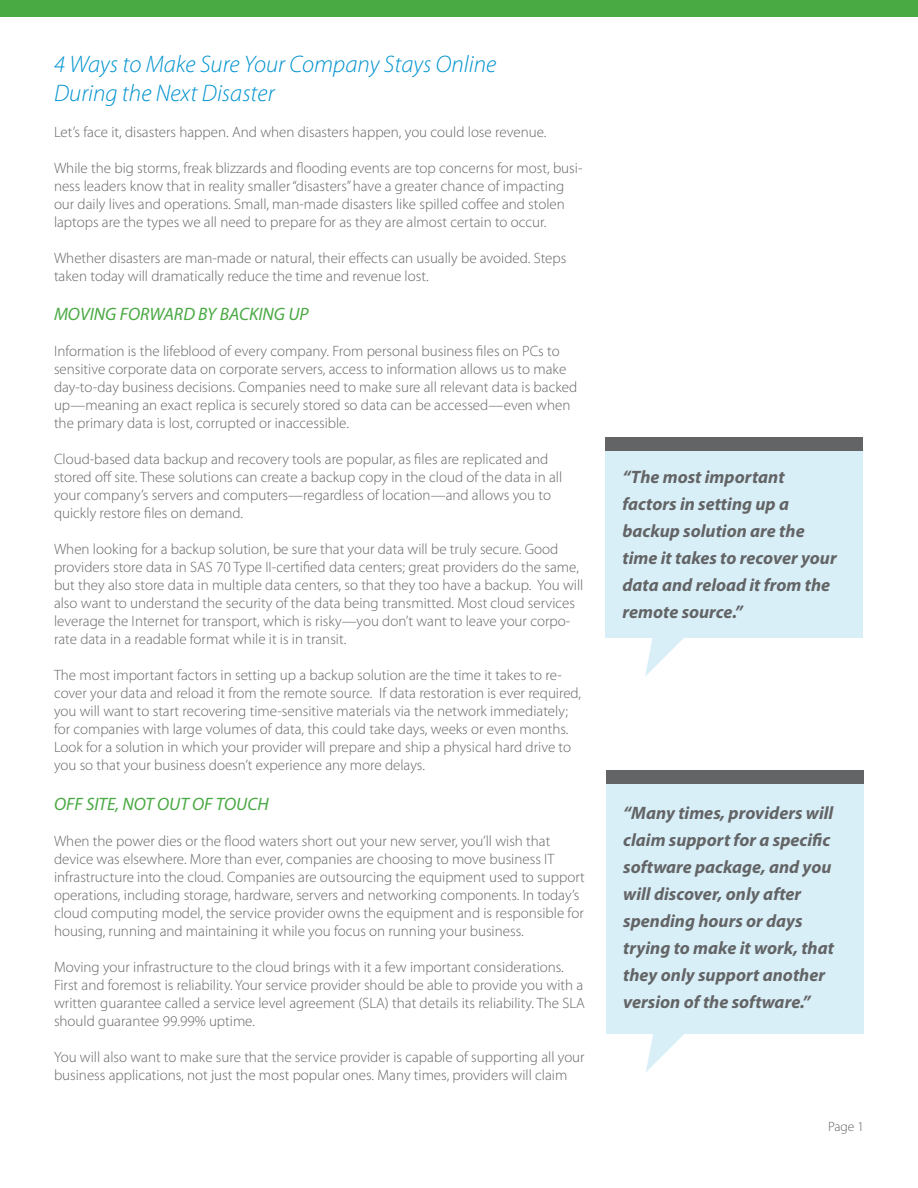
<style>
.page{position:relative;width:918px;height:1188px;background:#fff}
.page>*{position:absolute;margin:0;border:0;box-sizing:border-box;transform-origin:0 0}
.t1{font:italic 300 24px/28.8px "Myriad Pro";color:#0093d0}
.t2{font:italic 700 18px/27px "Myriad Pro";color:#636466}
.t3{font:italic 18px "Myriad Pro";color:#49a942}
.t4{font:300 15px/18px "Myriad Pro";color:#636466}
.t5{font:300 13.5px "Myriad Pro";color:#636466}
</style>
<div class="page">
<div style="left:0;top:0;width:918px;height:16px;background:#49a942"></div>
<div style="left:605px;top:450px;width:258px;height:188px;background:#d9eff8"></div>
<div style="left:606px;top:783px;width:258px;height:251px;background:#d9eff8"></div>
<div style="left:605px;top:437px;width:258px;height:13px;background:#636466"></div>
<div style="left:606px;top:770px;width:258px;height:13px;background:#636466"></div>
<svg style="left:645px;top:638px;width:39px;height:39px"></svg>
<svg style="left:646px;top:1034px;width:38px;height:38px"></svg>
<h1 class="t1" style="left:54px;top:49px;width:444px">4 Ways to Make Sure Your Company Stays Online<br>During the Next Disaster</h1>
<p class="t4" style="left:54px;top:123px;width:494px">Let’s face it, disasters happen. And when disasters happen, you could lose revenue.</p>
<p class="t4" style="left:54px;top:159px;width:530px">While the big storms, freak blizzards and flooding events are top concerns for most, busi&shy;ness leaders know that in reality smaller “disasters” have a greater chance of impacting our daily lives and operations. Small, man-made disasters like spilled coffee and stolen laptops are the types we all need to prepare for as they are almost certain to occur.</p>
<p class="t4" style="left:54px;top:249px;width:514px">Whether disasters are man-made or natural, their effects can usually be avoided. Steps taken today will dramatically reduce the time and revenue lost.</p>
<p class="t3" style="left:54px;top:303px;width:256px">MOVING FORWARD BY BACKING UP</p>
<p class="t4" style="left:54px;top:342px;width:525px">Information is the lifeblood of every company. From personal business files on PCs to sensitive corporate data on corporate servers, access to information allows us to make day-to-day business decisions. Companies need to make sure all relevant data is backed up—meaning an exact replica is securely stored so data can be accessed—even when the primary data is lost, corrupted or inaccessible.</p>
<p class="t4" style="left:54px;top:450px;width:510px">Cloud-based data backup and recovery tools are popular, as files are replicated and stored off site. These solutions can create a backup copy in the cloud of the data in all your company’s servers and computers—regardless of location—and allows you to quickly restore files on demand.</p>
<p class="t4" style="left:54px;top:540px;width:531px">When looking for a backup solution, be sure that your data will be truly secure. Good providers store data in SAS 70 Type II-certified data centers; great providers do the same, but they also store data in multiple data centers, so that they too have a backup. You will also want to understand the security of the data being transmitted. Most cloud services leverage the Internet for transport, which is risky—you don’t want to leave your corpo&shy;rate data in a readable format while it is in transit.</p>
<p class="t4" style="left:54px;top:666px;width:529px">The most important factors in setting up a backup solution are the time it takes to re&shy;cover your data and reload it from the remote source. If data restoration is ever required, you will want to start recovering time-sensitive materials via the network immediately; for companies with large volumes of data, this could take days, weeks or even months.<br>Look for a solution in which your provider will prepare and ship a physical hard drive to you so that your business doesn’t experience any more delays.</p>
<p class="t3" style="left:54px;top:793px;width:216px">OFF SITE, NOT OUT OF TOUCH</p>
<p class="t4" style="left:54px;top:832px;width:532px">When the power dies or the flood waters short out your new server, you’ll wish that device was elsewhere. More than ever, companies are choosing to move business IT infrastructure into the cloud. Companies are outsourcing the equipment used to support operations, including storage, hardware, servers and networking components. In today’s cloud computing model, the service provider owns the equipment and is responsible for housing, running and maintaining it while you focus on running your business.</p>
<p class="t4" style="left:54px;top:958px;width:532px">Moving your infrastructure to the cloud brings with it a few important considerations.<br>First and foremost is reliability. Your service provider should be able to provide you with a written guarantee called a service level agreement (SLA) that details its reliability. The SLA should guarantee 99.99% uptime.</p>
<p class="t4" style="left:54px;top:1048px;width:532px">You will also want to make sure that the service provider is capable of supporting all your business applications, not just the most popular ones. Many times, providers will claim</p>
<p class="t2" style="left:622px;top:462px;width:216px">“The most important factors in setting up a backup solution are the time it takes to recover your data and reload it from the remote source.”</p>
<p class="t2" style="left:623px;top:798px;width:212px">“Many times, providers will claim support for a specific software package, and you will discover, only after spending hours or days trying to make it work, that they only support another version of the software.”</p>
<p class="t5" style="left:828px;top:1118px;width:37px">Page 1</p>
</div>
